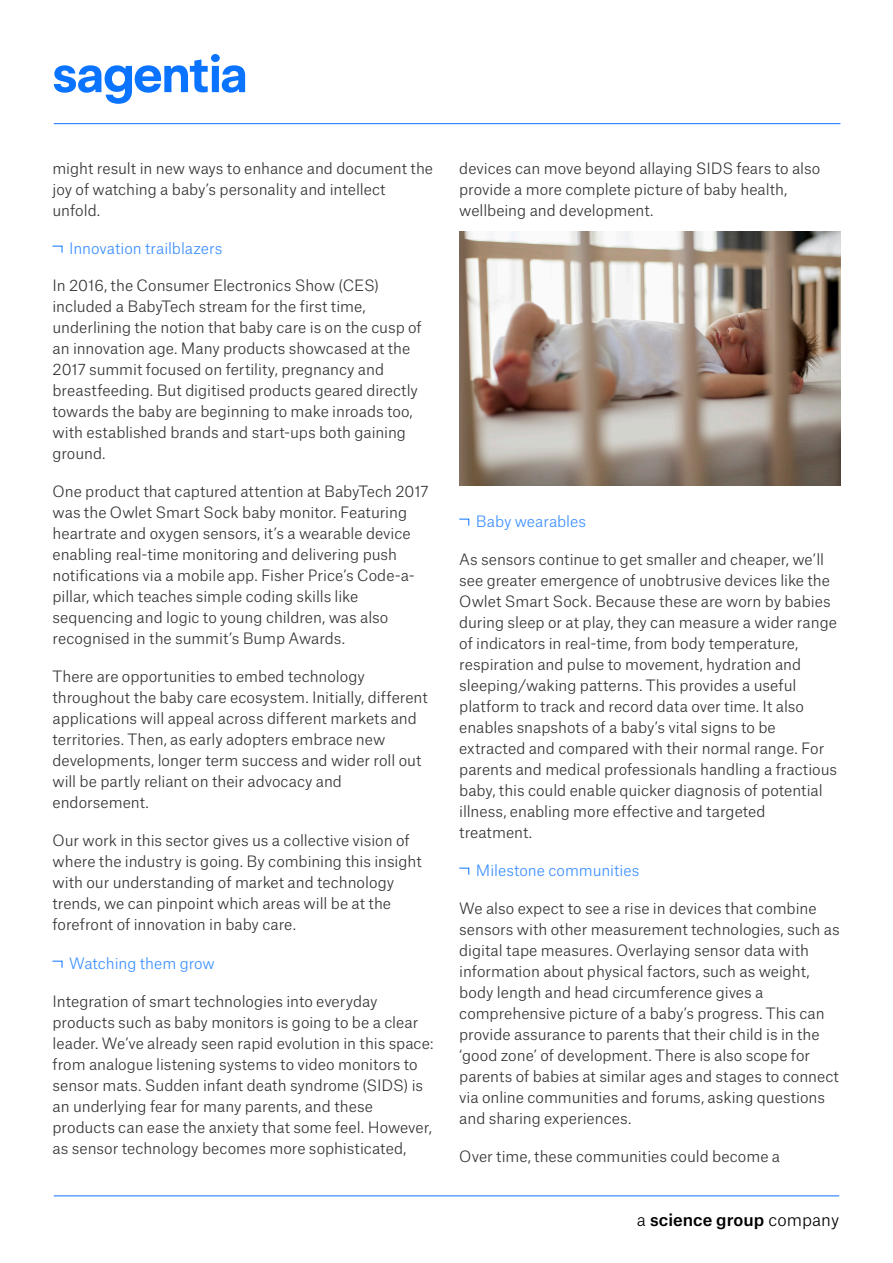
<style>
.page{position:relative;width:893px;height:1263px;background:#fff}
.page>*{position:absolute;margin:0;border:0;box-sizing:border-box;transform-origin:0 0}
.t1{font:500 16.5px "Atlas Grotesk";color:#000}
.Body_copy{font:300 15px/21px "Atlas Grotesk";color:#333}
.Body_copy-2{font:300 15px "Atlas Grotesk";letter-spacing:-.005em;color:#3b8fff}
.s1{font-weight:300}
</style>
<div class="page">
<svg style="left:52px;top:245px;width:11px;height:8px"></svg>
<svg style="left:52px;top:960px;width:11px;height:8px"></svg>
<img style="left:459px;top:232px;width:381px;height:254px">
<svg style="left:459px;top:518px;width:10px;height:8px"></svg>
<svg style="left:459px;top:867px;width:10px;height:8px"></svg>
<hr style="left:54px;top:123px;width:786px;height:1px;background:#0a73ff">
<hr style="left:54px;top:1196px;width:785px;height:1px;background:#0a73ff">
<svg style="left:54px;top:54px;width:191px;height:50px"></svg>
<p class="Body_copy" style="left:52px;top:157px;width:382px">might result in new ways to enhance and document the joy of watching a baby’s personality and intellect unfold.</p>
<p class="Body_copy-2" style="left:69px;top:237px;width:154px">Innovation trailblazers</p>
<p class="Body_copy" style="left:52px;top:273px;width:371px">In 2016, the Consumer Electronics Show (CES) included a BabyTech stream for the first time, underlining the notion that baby care is on the cusp of an innovation age. Many products showcased at the 2017 summit focused on fertility, pregnancy and breastfeeding. But digitised products geared directly towards the baby are beginning to make inroads too, with established brands and start-ups both gaining ground.</p>
<p class="Body_copy" style="left:52px;top:479px;width:378px">One product that captured attention at BabyTech 2017 was the Owlet Smart Sock baby monitor. Featuring heartrate and oxygen sensors, it’s a wearable device enabling real-time monitoring and delivering push notifications via a mobile app. Fisher Price’s Code-a&shy;pillar, which teaches simple coding skills like sequencing and logic to young children, was also recognised in the summit’s Bump Awards.</p>
<p class="Body_copy" style="left:52px;top:664px;width:377px">There are opportunities to embed technology throughout the baby care ecosystem. Initially, different applications will appeal across different markets and territories. Then, as early adopters embrace new developments, longer term success and wider roll out will be partly reliant on their advocacy and endorsement.</p>
<p class="Body_copy" style="left:52px;top:828px;width:371px">Our work in this sector gives us a collective vision of where the industry is going. By combining this insight with our understanding of market and technology trends, we can pinpoint which areas will be at the forefront of innovation in baby care.</p>
<p class="Body_copy-2" style="left:69px;top:952px;width:147px">Watching them grow</p>
<p class="Body_copy" style="left:52px;top:990px;width:382px">Integration of smart technologies into everyday products such as baby monitors is going to be a clear leader. We’ve already seen rapid evolution in this space: from analogue listening systems to video monitors to sensor mats. Sudden infant death syndrome (SIDS) is an underlying fear for many parents, and these products can ease the anxiety that some feel. However, as sensor technology becomes more sophisticated,</p>
<p class="Body_copy" style="left:459px;top:157px;width:362px">devices can move beyond allaying SIDS fears to also provide a more complete picture of baby health, wellbeing and development.</p>
<p class="Body_copy-2" style="left:476px;top:510px;width:112px">Baby wearables</p>
<p class="Body_copy" style="left:459px;top:548px;width:379px">As sensors continue to get smaller and cheaper, we’ll see greater emergence of unobtrusive devices like the Owlet Smart Sock. Because these are worn by babies during sleep or at play, they can measure a wider range of indicators in real-time, from body temperature, respiration and pulse to movement, hydration and sleeping/waking patterns. This provides a useful platform to track and record data over time. It also enables snapshots of a baby’s vital signs to be extracted and compared with their normal range. For parents and medical professionals handling a fractious baby, this could enable quicker diagnosis of potential illness, enabling more effective and targeted treatment.</p>
<p class="Body_copy-2" style="left:476px;top:859px;width:165px">Milestone communities</p>
<p class="Body_copy" style="left:459px;top:897px;width:382px">We also expect to see a rise in devices that combine sensors with other measurement technologies, such as digital tape measures. Overlaying sensor data with information about physical factors, such as weight, body length and head circumference gives a comprehensive picture of a baby’s progress. This can provide assurance to parents that their child is in the ‘good zone’ of development. There is also scope for parents of babies at similar ages and stages to connect via online communities and forums, asking questions and sharing experiences.</p>
<p class="Body_copy" style="left:459px;top:1145px;width:322px">Over time, these communities could become a</p>
<p class="t1" style="left:636px;top:1206px;width:204px"><span class="s1">a</span> science group <span class="s1">company</span></p>
</div>
